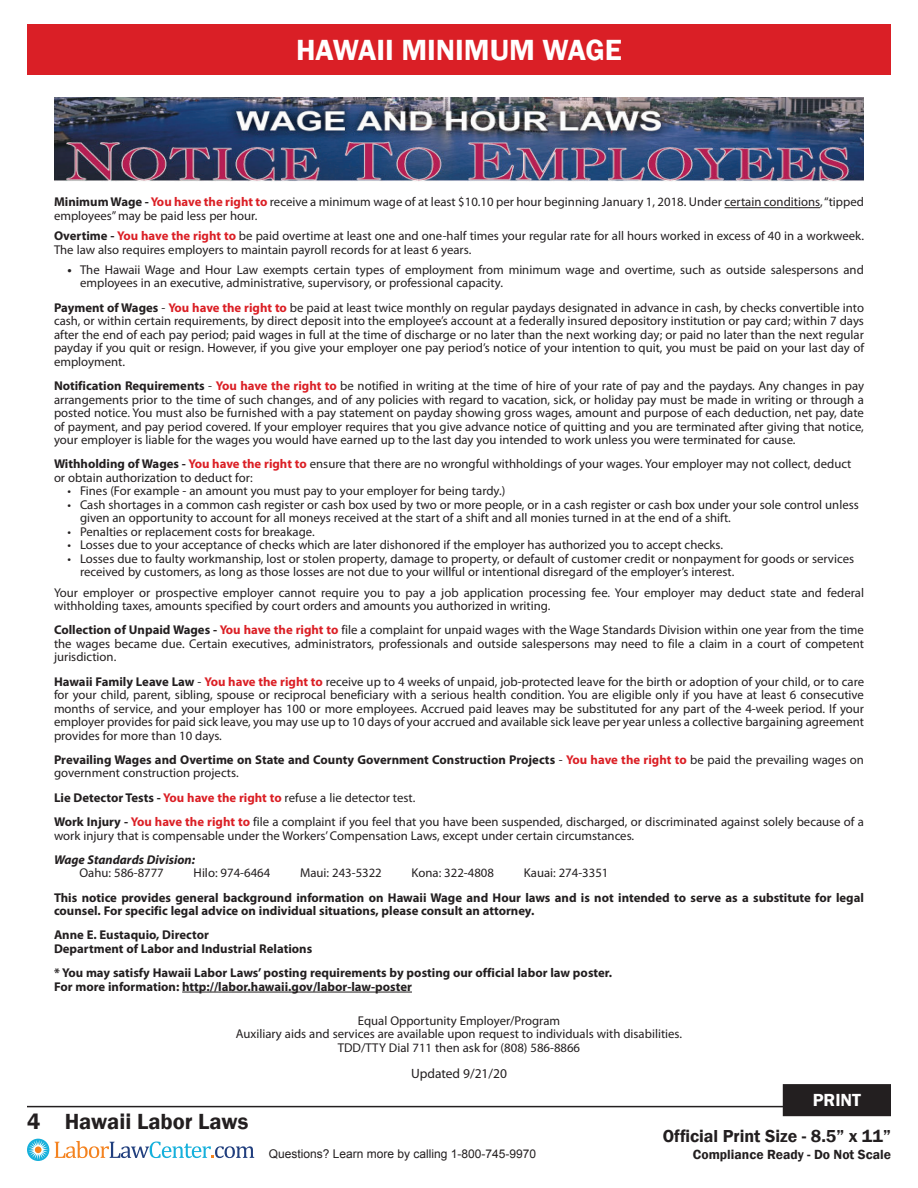
<style>
.page{position:relative;width:918px;height:1188px;background:#fff}
.page>*{position:absolute;margin:0;border:0;box-sizing:border-box;transform-origin:0 0}
.t1{font:600 30px "Franklin Gothic";color:#fff}
.t2{font:600 22.5px "Franklin Gothic";color:#231f20}
.t3{font:600 18px "Franklin Gothic";color:#fff}
.t4{font:600 17.85px "Franklin Gothic";color:#231f20}
.t5{font:600 13.65px "Franklin Gothic";color:#231f20}
.t6{font:13.5px "Myriad Pro";color:#231f20}
.t7{font:12.75px/13.5px "Myriad Pro";color:#231f20}
.t8{font:700 12.75px/13.5px "Myriad Pro";color:#231f20}
.t9{font:italic 700 12.75px "Myriad Pro";color:#231f20}
.t10{font:12px "Arial";color:#231f20}
.s1{font-weight:700}
.s2{font-weight:700;color:#db1f25}
.s3{font-weight:400}
.s4{color:#db1f25}
</style>
<div class="page">
<hr style="left:27px;top:1106px;width:864px;height:1px;background:#231f20">
<svg style="left:27px;top:1139px;width:22px;height:22px"></svg>
<div style="left:35px;top:1146px;width:7px;height:7px;background:#f58320;border-radius:50%"></div>
<svg style="left:55px;top:1141px;width:199px;height:17px"></svg>
<div style="left:784px;top:1086px;width:106px;height:29px;background:#231f20"></div>
<div style="left:783px;top:1084px;width:108px;height:32px;border:3px solid #231f20"></div>
<div style="left:27px;top:24px;width:864px;height:50px;background:#da1f26"></div>
<img style="left:54px;top:98px;width:810px;height:84px">
<hr style="left:725px;top:207px;width:95px;height:1px;background:#231f20">
<hr style="left:182px;top:992px;width:230px;height:1px;background:#231f20">
<p class="t1" style="left:296px;top:31px;width:327px">HAWAII MINIMUM WAGE</p>
<p class="t7" style="left:54px;top:195px;width:811px"><span class="s1">Minimum Wage -</span> <span class="s2">You have the right to</span> receive a minimum wage of at least $10.10 per hour beginning January 1, 2018. Under certain conditions, “tipped employees” may be paid less per hour.</p>
<p class="t7" style="left:54px;top:229px;width:811px"><span class="s1">Overtime -</span> <span class="s2">You have the right to</span> be paid overtime at least one and one-half times your regular rate for all hours worked in excess of 40 in a workweek.<br>The law also requires employers to maintain payroll records for at least 6 years.</p>
<p class="t7" style="left:80px;top:263px;width:785px;text-indent:-13px"><span class="s1">•</span> The Hawaii Wage and Hour Law exempts certain types of employment from minimum wage and overtime, such as outside salespersons and employees in an executive, administrative, supervisory, or professional capacity.</p>
<p class="t7" style="left:54px;top:300px;width:812px;text-align:justify"><span class="s1">Payment of Wages</span> - <span class="s2">You have the right to</span> be paid at least twice monthly on regular paydays designated in advance in cash, by checks convertible into cash, or within certain requirements, by direct deposit into the employee’s account at a federally insured depository institution or pay card; within 7 days after the end of each pay period; paid wages in full at the time of discharge or no later than the next working day; or paid no later than the next regular payday if you quit or resign. However, if you give your employer one pay period’s notice of your intention to quit, you must be paid on your last day of employment.</p>
<p class="t7" style="left:54px;top:379px;width:812px;text-align:justify"><span class="s1">Notification Requirements</span> - <span class="s2">You have the right to</span> be notified in writing at the time of hire of your rate of pay and the paydays. Any changes in pay arrangements prior to the time of such changes, and of any policies with regard to vacation, sick, or holiday pay must be made in writing or through a posted notice. You must also be furnished with a pay statement on payday showing gross wages, amount and purpose of each deduction, net pay, date of payment, and pay period covered. If your employer requires that you give advance notice of quitting and you are terminated after giving that notice, your employer is liable for the wages you would have earned up to the last day you intended to work unless you were terminated for cause.</p>
<p class="t7" style="left:54px;top:457px;width:799px"><span class="s1">Withholding of Wages -</span> <span class="s2">You have the right to</span> ensure that there are no wrongful withholdings of your wages. Your employer may not collect, deduct or obtain authorization to deduct for:</p>
<p class="t7" style="left:68px;top:484px;width:439px">• Fines (For example - an amount you must pay to your employer for being tardy.)</p>
<p class="t7" style="left:80px;top:498px;width:780px;text-indent:-13px">• Cash shortages in a common cash register or cash box used by two or more people, or in a cash register or cash box under your sole control unless given an opportunity to account for all moneys received at the start of a shift and all monies turned in at the end of a shift.</p>
<p class="t7" style="left:68px;top:525px;width:249px">• Penalties or replacement costs for breakage.</p>
<p class="t7" style="left:68px;top:538px;width:657px">• Losses due to your acceptance of checks which are later dishonored if the employer has authorized you to accept checks.</p>
<p class="t7" style="left:80px;top:552px;width:776px;text-indent:-13px">• Losses due to faulty workmanship, lost or stolen property, damage to property, or default of customer credit or nonpayment for goods or services received by customers, as long as those losses are not due to your willful or intentional disregard of the employer’s interest.</p>
<p class="t7" style="left:54px;top:585px;width:812px">Your employer or prospective employer cannot require you to pay a job application processing fee. Your employer may deduct state and federal withholding taxes, amounts specified by court orders and amounts you authorized in writing.</p>
<p class="t7" style="left:54px;top:623px;width:812px;text-align:justify"><span class="s1">Collection of Unpaid Wages -</span> <span class="s2">You have the right to</span> file a complaint for unpaid wages with the Wage Standards Division within one year from the time the wages became due. Certain executives, administrators, professionals and outside salespersons may need to file a claim in a court of competent jurisdiction.</p>
<p class="t7" style="left:54px;top:674px;width:812px;text-align:justify"><span class="s1">Hawaii Family Leave Law</span> - <span class="s2">You have the right to</span> receive up to 4 weeks of unpaid, job-protected leave for the birth or adoption of your child, or to care for your child, parent, sibling, spouse or reciprocal beneficiary with a serious health condition. You are eligible only if you have at least 6 consecutive months of service, and your employer has 100 or more employees. Accrued paid leaves may be substituted for any part of the 4-week period. If your employer provides for paid sick leave, you may use up to 10 days of your accrued and available sick leave per year unless a collective bargaining agreement provides for more than 10 days.</p>
<p class="t8" style="left:54px;top:753px;width:811px">Prevailing Wages and Overtime on State and County Government Construction Projects <span class="s3">-</span> <span class="s4">You have the right to</span> <span class="s3">be paid the prevailing wages on government construction projects.</span></p>
<p class="t7" style="left:54px;top:791px;width:363px"><span class="s1">Lie Detector Tests -</span> <span class="s2">You have the right to</span> refuse a lie detector test.</p>
<p class="t7" style="left:54px;top:815px;width:811px"><span class="s1">Work Injury -</span> <span class="s2">You have the right to</span> file a complaint if you feel that you have been suspended, discharged, or discriminated against solely because of a work injury that is compensable under the Workers’ Compensation Laws, except under certain circumstances.</p>
<p class="t9" style="left:54px;top:851px;width:143px">Wage Standards Division:</p>
<p class="t7" style="left:80px;top:866px;width:86px">Oahu: 586-8777</p>
<p class="t7" style="left:194px;top:866px;width:78px">Hilo: 974-6464</p>
<p class="t7" style="left:300px;top:866px;width:83px">Maui: 243-5322</p>
<p class="t7" style="left:412px;top:866px;width:84px">Kona: 322-4808</p>
<p class="t7" style="left:524px;top:866px;width:86px">Kauai: 274-3351</p>
<p class="t8" style="left:54px;top:890px;width:811px">This notice provides general background information on Hawaii Wage and Hour laws and is not intended to serve as a substitute for legal counsel. For specific legal advice on individual situations, please consult an attorney.</p>
<p class="t8" style="left:54px;top:928px;width:156px">Anne E. Eustaquio, Director</p>
<p class="t8" style="left:54px;top:942px;width:260px">Department of Labor and Industrial Relations</p>
<p class="t8" style="left:54px;top:966px;width:560px">* You may satisfy Hawaii Labor Laws’ posting requirements by posting our official labor law poster.</p>
<p class="t8" style="left:54px;top:979px;width:359px">For more information: http://labor.hawaii.gov/labor-law-poster</p>
<p class="t7" style="left:358px;top:1013px;width:204px">Equal Opportunity Employer/Program</p>
<p class="t7" style="left:236px;top:1027px;width:448px">Auxiliary aids and services are available upon request to individuals with disabilities.</p>
<p class="t7" style="left:338px;top:1040px;width:244px">TDD/TTY Dial 711 then ask for (808) 586-8866</p>
<p class="t6" style="left:411px;top:1065px;width:97px">Updated 9/21/20</p>
<h2 class="t2" style="left:27px;top:1107px;width:223px">4 Hawaii Labor Laws</h2>
<p class="t10" style="left:269px;top:1146px;width:269px">Questions? Learn more by calling 1-800-745-9970</p>
<h3 class="t3" style="left:813px;top:1089px;width:50px">PRINT</h3>
<h3 class="t4" style="left:663px;top:1125px;width:230px">Official Print Size - 8.5” x 11”</h3>
<p class="t5" style="left:693px;top:1146px;width:200px">Compliance Ready - Do Not Scale</p>
</div>
